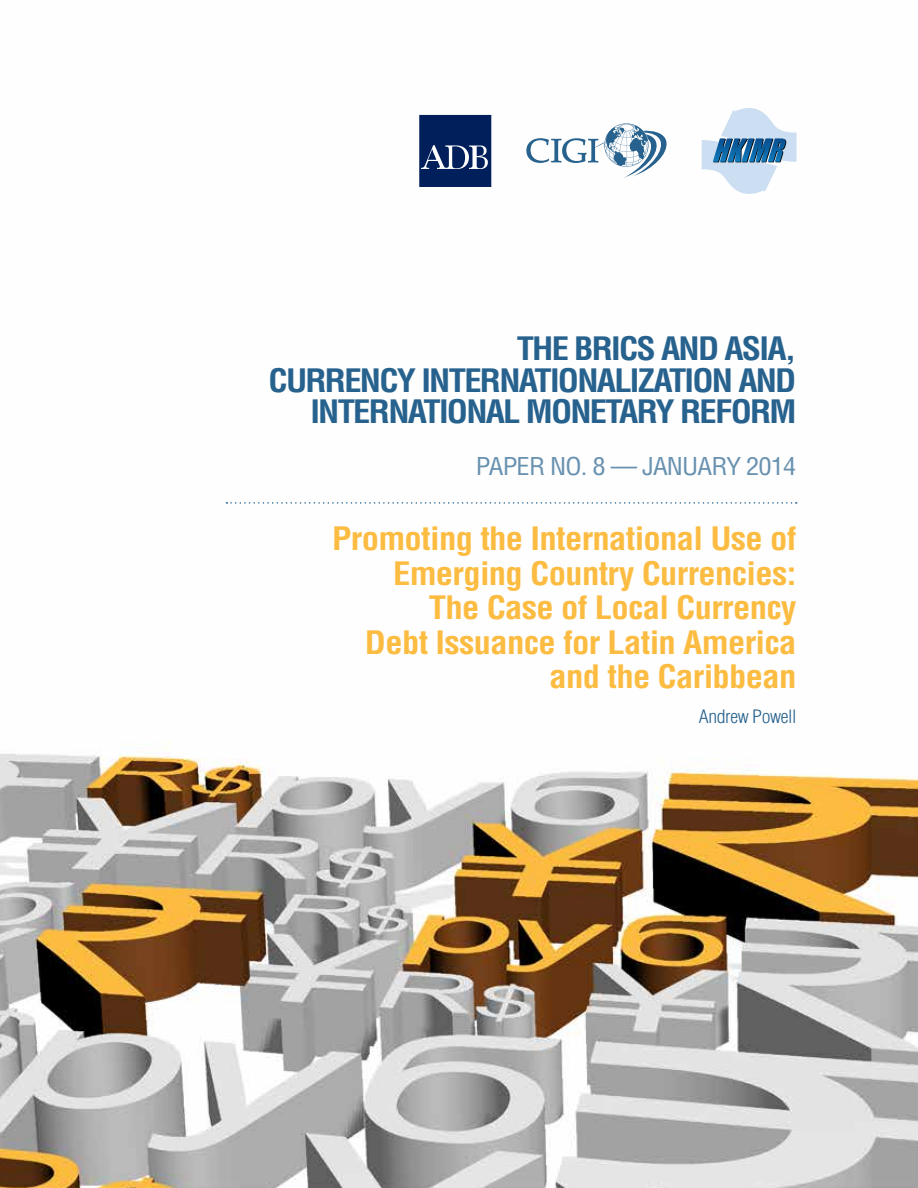
<style>
.page{position:relative;width:918px;height:1188px;background:#fff}
.page>*{position:absolute;margin:0;border:0;box-sizing:border-box;transform-origin:0 0}
.t1{font:700 condensed 31.5px/34.5px "Helvetica LT Std";letter-spacing:-.02em;color:#fcbc41;text-align:right;scale:1.1 1}
.t2{font:700 condensed 31.5px/31.5px "Helvetica LT Std";letter-spacing:-.05em;color:#27628e;text-align:right;scale:1.1 1}
.t3{font:condensed 24px "Helvetica LT Std";letter-spacing:-.03em;color:#6891b0;scale:1.1 1}
.t4{font:300 condensed 18px "Helvetica LT Std";letter-spacing:-.02em;color:#27628e;scale:1.1 1}
</style>
<div class="page">
<img style="left:0;top:114px;width:918px;height:1074px">
<svg style="left:226px;top:502px;width:571px;height:2px"></svg>
<svg style="left:526px;top:123px;width:145px;height:55px"></svg>
<svg style="left:702px;top:108px;width:94px;height:86px"></svg>
<svg style="left:419px;top:115px;width:72px;height:72px;background:#19356b"></svg>
<p class="t2" style="left:269px;top:333px;width:481px">THE BRICS AND ASIA,<br>CURRENCY INTERNATIONALIZATION AND<br>INTERNATIONAL MONETARY REFORM</p>
<p class="t3" style="left:476px;top:451px;width:293px">PAPER NO. 8 — JANUARY 2014</p>
<p class="t1" style="left:332px;top:521px;width:424px">Promoting the International Use of<br>Emerging Country Currencies:<br>The Case of Local Currency<br>Debt Issuance for Latin America and the Caribbean</p>
<p class="t4" style="left:699px;top:705px;width:90px">Andrew Powell</p>
</div>
